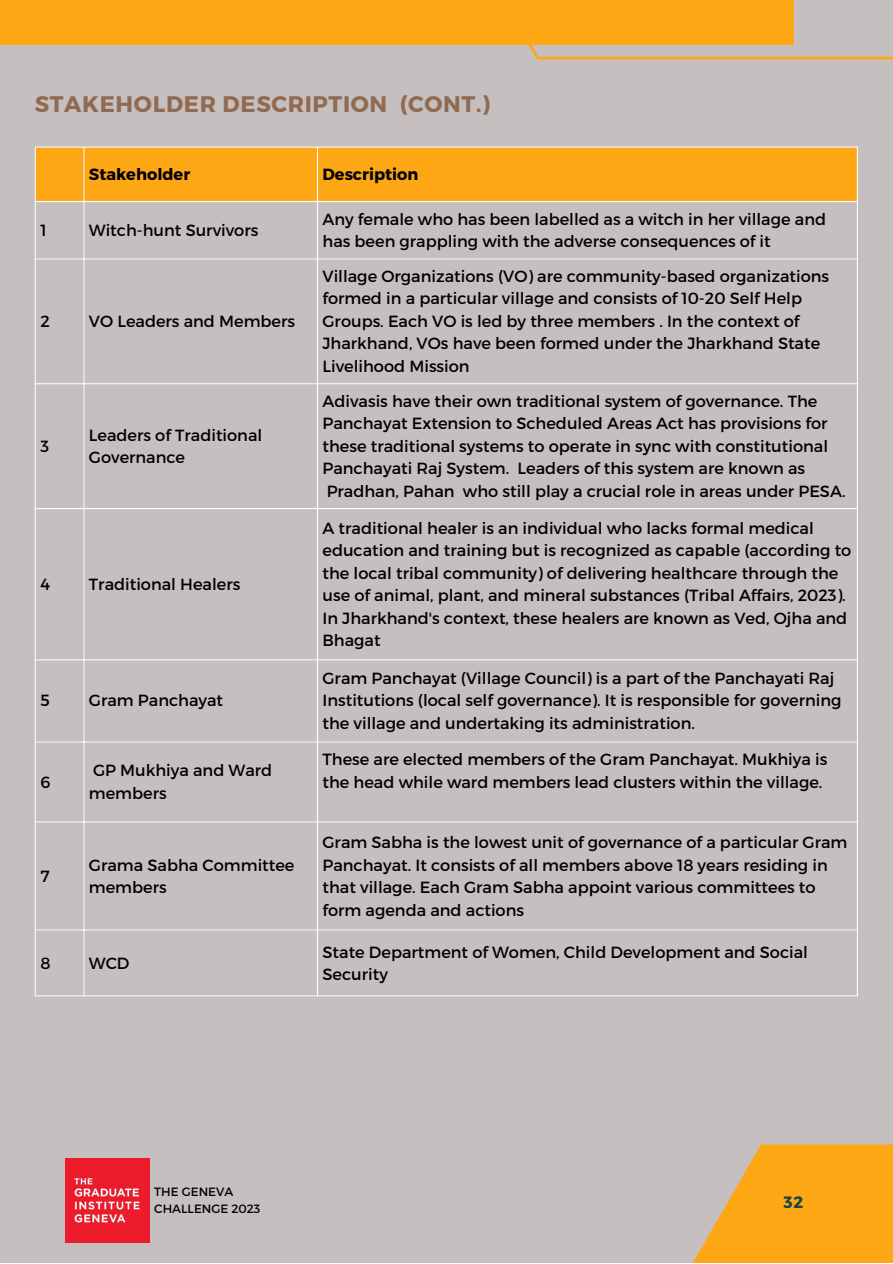
<style>
.page{position:relative;width:893px;height:1264px;background:#fff}
.page>*{position:absolute;margin:0;border:0;box-sizing:border-box;transform-origin:0 0}
.t1{font:700 22.5px "Montserrat";letter-spacing:.03em;color:#906a51}
.t2{font:700 16.5px "Montserrat";color:#1b4444}
.t3{font:16.2px/22.5px "Montserrat";color:#000}
.t4{font:700 16.2px "Montserrat";color:#000}
.t5{font:12px/16.5px "Montserrat";color:#000}
</style>
<div class="page">
<div style="left:0;top:0;width:892px;height:1262px;background:#c6bfbf"></div>
<div style="left:0;top:0;width:793px;height:45px;background:#fda715"></div>
<svg style="left:693px;top:1144px;width:199px;height:118px"></svg>
<svg style="left:528px;top:0;width:364px;height:59px"></svg>
<img style="left:65px;top:1158px;width:85px;height:84px">
<div style="left:36px;top:148px;width:820px;height:53px;background:#fda715"></div>
<hr style="left:35px;top:148px;width:1px;height:847px;background:#fff">
<hr style="left:83px;top:148px;width:1px;height:847px;background:#fff">
<hr style="left:317px;top:148px;width:1px;height:847px;background:#fff">
<hr style="left:856px;top:148px;width:1px;height:847px;background:#fff">
<hr style="left:35px;top:147px;width:822px;height:1px;background:#fff">
<hr style="left:35px;top:201px;width:822px;height:1px;background:#fff">
<hr style="left:35px;top:258px;width:822px;height:1px;background:#fff">
<hr style="left:35px;top:383px;width:822px;height:1px;background:#fff">
<hr style="left:35px;top:508px;width:822px;height:1px;background:#fff">
<hr style="left:35px;top:659px;width:822px;height:1px;background:#fff">
<hr style="left:35px;top:741px;width:822px;height:1px;background:#fff">
<hr style="left:35px;top:821px;width:822px;height:1px;background:#fff">
<hr style="left:35px;top:929px;width:822px;height:1px;background:#fff">
<hr style="left:35px;top:995px;width:822px;height:1px;background:#fff">
<p class="t1" style="left:35px;top:89px;width:457px">STAKEHOLDER DESCRIPTION (CONT.)</p>
<p class="t4" style="left:89px;top:164px;width:103px">Stakeholder</p>
<p class="t4" style="left:322px;top:164px;width:97px">Description</p>
<p class="t3" style="left:40px;top:218px;width:8px">1</p>
<p class="t3" style="left:89px;top:218px;width:171px">Witch-hunt Survivors</p>
<p class="t3" style="left:322px;top:207px;width:505px">Any female who has been labelled as a witch in her village and has been grappling with the adverse consequences of it</p>
<p class="t3" style="left:40px;top:309px;width:11px">2</p>
<p class="t3" style="left:89px;top:309px;width:208px">VO Leaders and Members</p>
<p class="t3" style="left:40px;top:434px;width:10px">3</p>
<p class="t3" style="left:89px;top:422px;width:175px">Leaders of Traditional<br>Governance</p>
<p class="t3" style="left:40px;top:572px;width:11px">4</p>
<p class="t3" style="left:89px;top:572px;width:153px">Traditional Healers</p>
<p class="t3" style="left:40px;top:688px;width:11px">5</p>
<p class="t3" style="left:89px;top:688px;width:136px">Gram Panchayat</p>
<p class="t3" style="left:322px;top:264px;width:508px">Village Organizations (VO) are community-based organizations formed in a particular village and consists of 10-20 Self Help Groups. Each VO is led by three members . In the context of Jharkhand, VOs have been formed under the Jharkhand State Livelihood Mission</p>
<p class="t3" style="left:322px;top:389px;width:524px">Adivasis have their own traditional system of governance. The Panchayat Extension to Scheduled Areas Act has provisions for these traditional systems to operate in sync with constitutional Panchayati Raj System. Leaders of this system are known as Pradhan, Pahan who still play a crucial role in areas under PESA.</p>
<p class="t3" style="left:322px;top:516px;width:530px">A traditional healer is an individual who lacks formal medical education and training but is recognized as capable (according to the local tribal community) of delivering healthcare through the use of animal, plant, and mineral substances (Tribal Affairs, 2023).<br>In Jharkhand's context, these healers are known as Ved, Ojha and Bhagat</p>
<p class="t3" style="left:322px;top:666px;width:520px">Gram Panchayat (Village Council) is a part of the Panchayati Raj<br>Institutions (local self governance). It is responsible for governing the village and undertaking its administration.</p>
<p class="t3" style="left:40px;top:769px;width:11px">6</p>
<p class="t3" style="left:40px;top:864px;width:11px">7</p>
<p class="t3" style="left:89px;top:758px;width:185px">GP Mukhiya and Ward members</p>
<p class="t3" style="left:322px;top:747px;width:506px">These are elected members of the Gram Panchayat. Mukhiya is the head while ward members lead clusters within the village.</p>
<p class="t3" style="left:89px;top:852px;width:207px">Grama Sabha Committee members</p>
<p class="t3" style="left:322px;top:830px;width:526px">Gram Sabha is the lowest unit of governance of a particular Gram Panchayat. It consists of all members above 18 years residing in that village. Each Gram Sabha appoint various committees to form agenda and actions</p>
<p class="t3" style="left:40px;top:951px;width:12px">8</p>
<p class="t3" style="left:89px;top:951px;width:42px">WCD</p>
<p class="t3" style="left:322px;top:939px;width:487px">State Department of Women, Child Development and Social<br>Security</p>
<p class="t5" style="left:154px;top:1183px;width:108px">THE GENEVA<br>CHALLENGE 2023</p>
<p class="t2" style="left:783px;top:1190px;width:21px">32</p>
</div>
